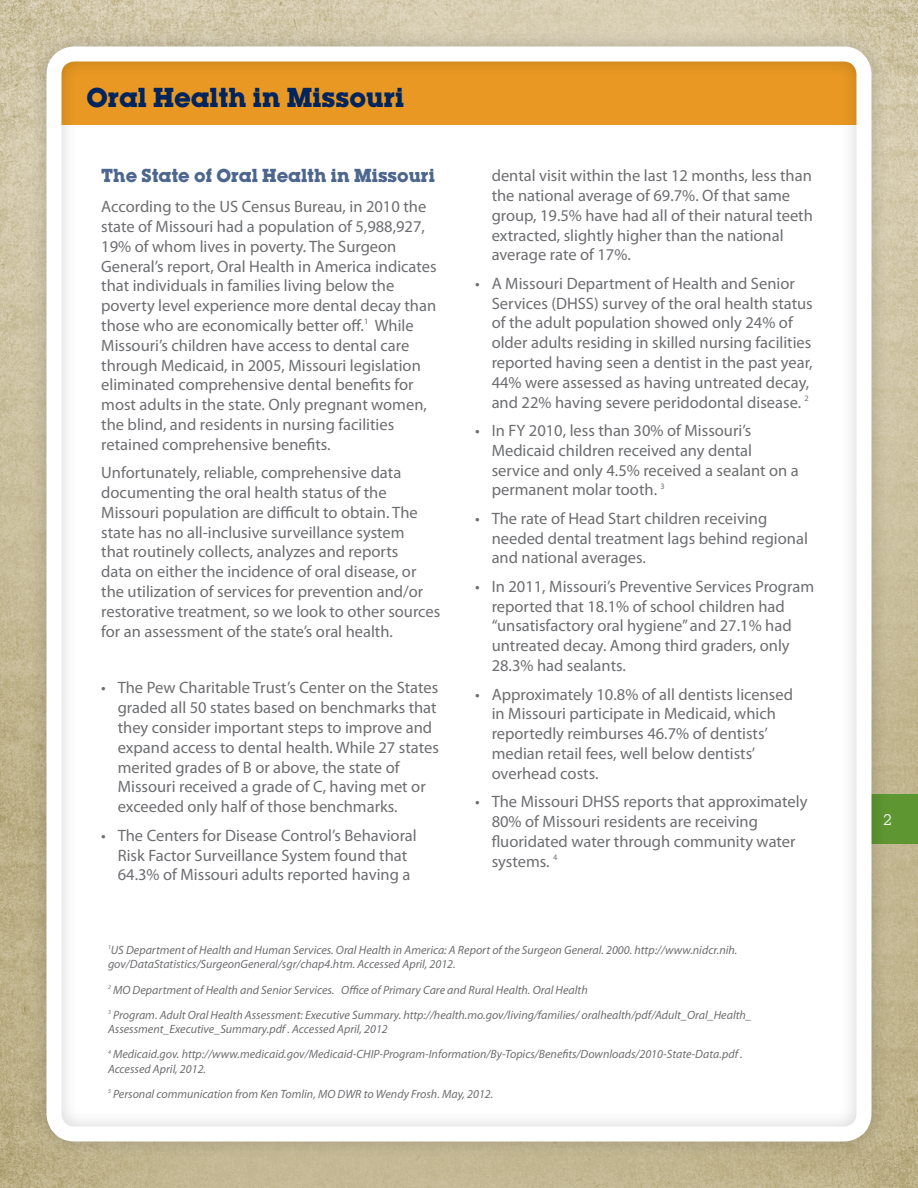
<style>
.page{position:relative;width:918px;height:1188px;background:#fff}
.page>*{position:absolute;margin:0;border:0;box-sizing:border-box;transform-origin:0 0}
.t1{font:700 24px "Lubalin";color:#00245d}
.t2{font:16.5px/19.8px "Myriad Pro";color:#6d6e71}
.t3{font:700 16.5px "Lubalin";color:#4d668e}
.t4{font:15px "Lubalin Graph";color:#fff}
.t5{font:italic 12px/25.2px "Myriad Pro";color:#6d6e71}
</style>
<div class="page">
<img style="left:0;top:0;width:918px;height:1188px">
<div style="left:863px;top:794px;width:55px;height:50px;background:#5e9732"></div>
<div style="left:28px;top:28px;width:862px;height:1132px;background:#000;opacity:.2"></div>
<div style="left:46px;top:46px;width:825px;height:1096px;border:15px solid #fff;border-radius:20px"></div>
<h1 class="t1" style="left:86px;top:80px;width:319px">Oral Health in Missouri</h1>
<p class="t3" style="left:101px;top:163px;width:335px">The State of Oral Health in Missouri</p>
<p class="t2" style="left:101px;top:196px;width:337px">According to the US Census Bureau, in 2010 the state of Missouri had a population of 5,988,927, 19% of whom lives in poverty. The Surgeon General’s report, Oral Health in America indicates that individuals in families living below the poverty level experience more dental decay than those who are economically better off.<sup>1</sup> While Missouri’s children have access to dental care through Medicaid, in 2005, Missouri legislation eliminated comprehensive dental benefits for most adults in the state. Only pregnant women, the blind, and residents in nursing facilities retained comprehensive benefits.</p>
<p class="t2" style="left:101px;top:462px;width:341px">Unfortunately, reliable, comprehensive data documenting the oral health status of the Missouri population are difficult to obtain. The state has no all-inclusive surveillance system<br>that routinely collects, analyzes and reports<br>data on either the incidence of oral disease, or the utilization of services for prevention and/or restorative treatment, so we look to other sources for an assessment of the state’s oral health.</p>
<p class="t2" style="left:118px;top:678px;width:323px;text-indent:-16px">• The Pew Charitable Trust’s Center on the States graded all 50 states based on benchmarks that they consider important steps to improve and expand access to dental health. While 27 states merited grades of B or above, the state of Missouri received a grade of C, having met or exceeded only half of those benchmarks.</p>
<p class="t2" style="left:118px;top:825px;width:301px;text-indent:-16px">• The Centers for Disease Control’s Behavioral<br>Risk Factor Surveillance System found that<br>64.3% of Missouri adults reported having a</p>
<p class="t2" style="left:492px;top:165px;width:323px">dental visit within the last 12 months, less than the national average of 69.7%. Of that same group, 19.5% have had all of their natural teeth extracted, slightly higher than the national average rate of 17%.</p>
<p class="t2" style="left:492px;top:273px;width:323px;text-indent:-16px">• A Missouri Department of Health and Senior Services (DHSS) survey of the oral health status of the adult population showed only 24% of older adults residing in skilled nursing facilities reported having seen a dentist in the past year, 44% were assessed as having untreated decay, and 22% having severe peridodontal disease. <sup>2</sup></p>
<p class="t2" style="left:492px;top:420px;width:309px;text-indent:-16px">• In FY 2010, less than 30% of Missouri’s Medicaid children received any dental service and only 4.5% received a sealant on a permanent molar tooth. <sup>3</sup></p>
<p class="t2" style="left:492px;top:508px;width:318px;text-indent:-16px">• The rate of Head Start children receiving needed dental treatment lags behind regional and national averages.</p>
<p class="t2" style="left:492px;top:576px;width:324px;text-indent:-16px">• In 2011, Missouri’s Preventive Services Program reported that 18.1% of school children had “unsatisfactory oral hygiene” and 27.1% had untreated decay. Among third graders, only 28.3% had sealants.</p>
<p class="t2" style="left:492px;top:684px;width:303px;text-indent:-16px">• Approximately 10.8% of all dentists licensed in Missouri participate in Medicaid, which reportedly reimburses 46.7% of dentists’ median retail fees, well below dentists’ overhead costs.</p>
<p class="t2" style="left:492px;top:791px;width:317px;text-indent:-16px">• The Missouri DHSS reports that approximately 80% of Missouri residents are receiving fluoridated water through community water systems. <sup>4</sup></p>
<p class="t5" style="left:108px;top:943px;width:631px;line-height:14.4px"><sup>1</sup>US Department of Health and Human Services. Oral Health in America: A Report of the Surgeon General. 2000. http://www.nidcr.nih. gov/DataStatistics/SurgeonGeneral/sgr/chap4.htm. Accessed April, 2012.</p>
<p class="t5" style="left:108px;top:977px;width:645px"><sup>2</sup> MO Department of Health and Senior Services. Office of Primary Care and Rural Health. Oral Health<br><sup>3</sup> Program. Adult Oral Health Assessment: Executive Summary. http://health.mo.gov/living/families/ oralhealth/pdf/Adult_Oral_Health_</p>
<p class="t5" style="left:108px;top:1016px;width:636px">Assessment_Executive_Summary.pdf . Accessed April, 2012<br><sup>4</sup> Medicaid.gov. http://www.medicaid.gov/Medicaid-CHIP-Program-Information/By-Topics/Benefits/Downloads/2010-State-Data.pdf .</p>
<p class="t5" style="left:108px;top:1056px;width:387px">Accessed April, 2012.<br><sup>5</sup> Personal communication from Ken Tomlin, MO DWR to Wendy Frosh. May, 2012.</p>
<p class="t4" style="left:883px;top:810px;width:10px">2</p>
</div>
